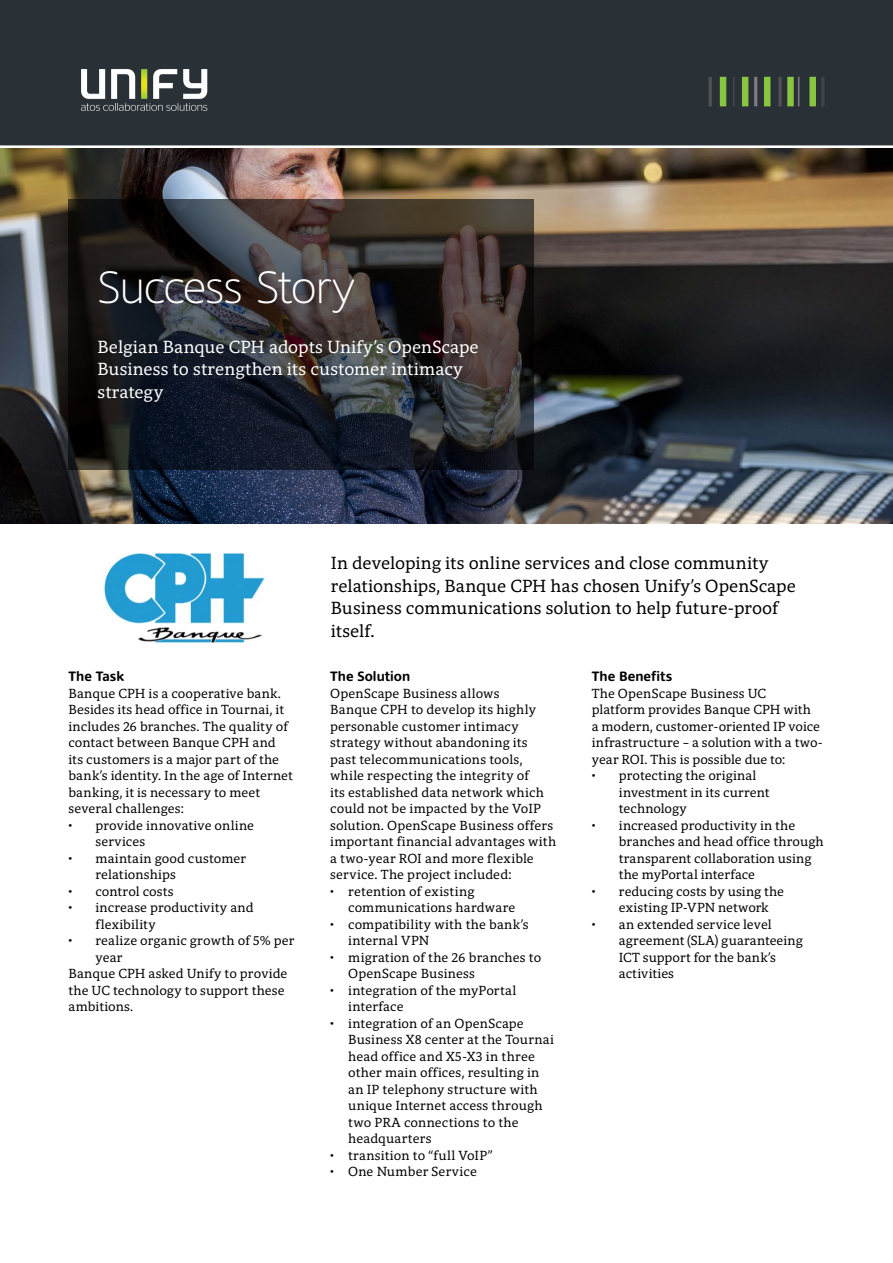
<style>
.page{position:relative;width:893px;height:1263px;background:#fff}
.page>*{position:absolute;margin:0;border:0;box-sizing:border-box;transform-origin:0 0}
.t1{font:300 45px "Harmony Sans";letter-spacing:-.015em;color:#fff}
.t2{font:18px/22.5px "Harmony Serif";color:#000}
.t3{font:18px/22.5px "Harmony Serif";color:#fff}
.t4{font:13.5px/16.5px "Harmony Serif";letter-spacing:.01em;color:#000}
.t5{font:700 13.5px "Harmony Sans";letter-spacing:.005em;color:#000}
</style>
<div class="page">
<div style="left:0;top:0;width:893px;height:145px;background:#2a3136"></div>
<hr style="left:821px;top:77px;width:3px;height:29px;background:#414448">
<hr style="left:709px;top:77px;width:3px;height:29px;background:#505155">
<svg style="left:720px;top:77px;width:96px;height:29px"></svg>
<img style="left:81px;top:69px;width:127px;height:42px">
<img style="left:104px;top:554px;width:161px;height:88px">
<img style="left:0;top:148px;width:893px;height:375px">
<svg style="left:68px;top:199px;width:466px;height:270px;background:#2a292c"></svg>
<h1 class="t1" style="left:98px;top:259px;width:259px">Success Story</h1>
<h2 class="t3" style="left:98px;top:335px;width:383px">Belgian Banque CPH adopts Unify’s OpenScape<br>Business to strengthen its customer intimacy strategy</h2>
<p class="t5" style="left:68px;top:668px;width:57px">The Task</p>
<p class="t4" style="left:68px;top:685px;width:226px">Banque CPH is a cooperative bank.<br>Besides its head office in Tournai, it includes 26 branches. The quality of contact between Banque CPH and its customers is a major part of the bank’s identity. In the age of Internet banking, it is necessary to meet several challenges:</p>
<p class="t4" style="left:95px;top:817px;width:160px;text-indent:-27px">• provide innovative online services</p>
<p class="t4" style="left:95px;top:850px;width:152px;text-indent:-27px">• maintain good customer relationships</p>
<p class="t4" style="left:68px;top:883px;width:107px">• control costs</p>
<p class="t4" style="left:95px;top:899px;width:159px;text-indent:-27px">• increase productivity and flexibility</p>
<p class="t4" style="left:68px;top:932px;width:227px">• realize organic growth of 5% per</p>
<p class="t4" style="left:95px;top:949px;width:29px">year</p>
<p class="t4" style="left:68px;top:965px;width:221px">Banque CPH asked Unify to provide</p>
<p class="t4" style="left:68px;top:982px;width:218px">the UC technology to support these</p>
<p class="t4" style="left:68px;top:998px;width:66px">ambitions.</p>
<h2 class="t2" style="left:331px;top:552px;width:467px">In developing its online services and close community relationships, Banque CPH has chosen Unify’s OpenScape Business communications solution to help future-proof itself.</h2>
<p class="t5" style="left:330px;top:668px;width:82px">The Solution</p>
<p class="t4" style="left:330px;top:685px;width:228px">OpenScape Business allows<br>Banque CPH to develop its highly personable customer intimacy strategy without abandoning its past telecommunications tools, while respecting the integrity of<br>its established data network which could not be impacted by the VoIP solution. OpenScape Business offers important financial advantages with a two-year ROI and more flexible service. The project included:</p>
<p class="t4" style="left:348px;top:883px;width:169px;text-indent:-18px">• retention of existing communications hardware</p>
<p class="t4" style="left:348px;top:916px;width:182px;text-indent:-18px">• compatibility with the bank’s internal VPN</p>
<p class="t4" style="left:348px;top:949px;width:195px;text-indent:-18px">• migration of the 26 branches to<br>OpenScape Business</p>
<p class="t4" style="left:348px;top:982px;width:170px;text-indent:-18px">• integration of the myPortal interface</p>
<p class="t4" style="left:348px;top:1015px;width:207px;text-indent:-18px">• integration of an OpenScape<br>Business X8 center at the Tournai head office and X5-X3 in three other main offices, resulting in an IP telephony structure with unique Internet access through two PRA connections to the headquarters</p>
<p class="t4" style="left:330px;top:1147px;width:164px">• transition to “full VoIP”</p>
<p class="t4" style="left:330px;top:1163px;width:148px">• One Number Service</p>
<p class="t5" style="left:592px;top:668px;width:82px">The Benefits</p>
<p class="t4" style="left:592px;top:685px;width:232px">The OpenScape Business UC platform provides Banque CPH with<br>a modern, customer-oriented IP voice infrastructure – a solution with a two&shy;year ROI. This is possible due to:</p>
<p class="t4" style="left:619px;top:767px;width:152px;text-indent:-27px">• protecting the original investment in its current technology</p>
<p class="t4" style="left:619px;top:817px;width:206px;text-indent:-27px">• increased productivity in the branches and head office through transparent collaboration using the myPortal interface</p>
<p class="t4" style="left:619px;top:883px;width:167px;text-indent:-27px">• reducing costs by using the existing IP-VPN network</p>
<p class="t4" style="left:619px;top:916px;width:185px;text-indent:-27px">• an extended service level agreement (SLA) guaranteeing<br>ICT support for the bank’s activities</p>
</div>
